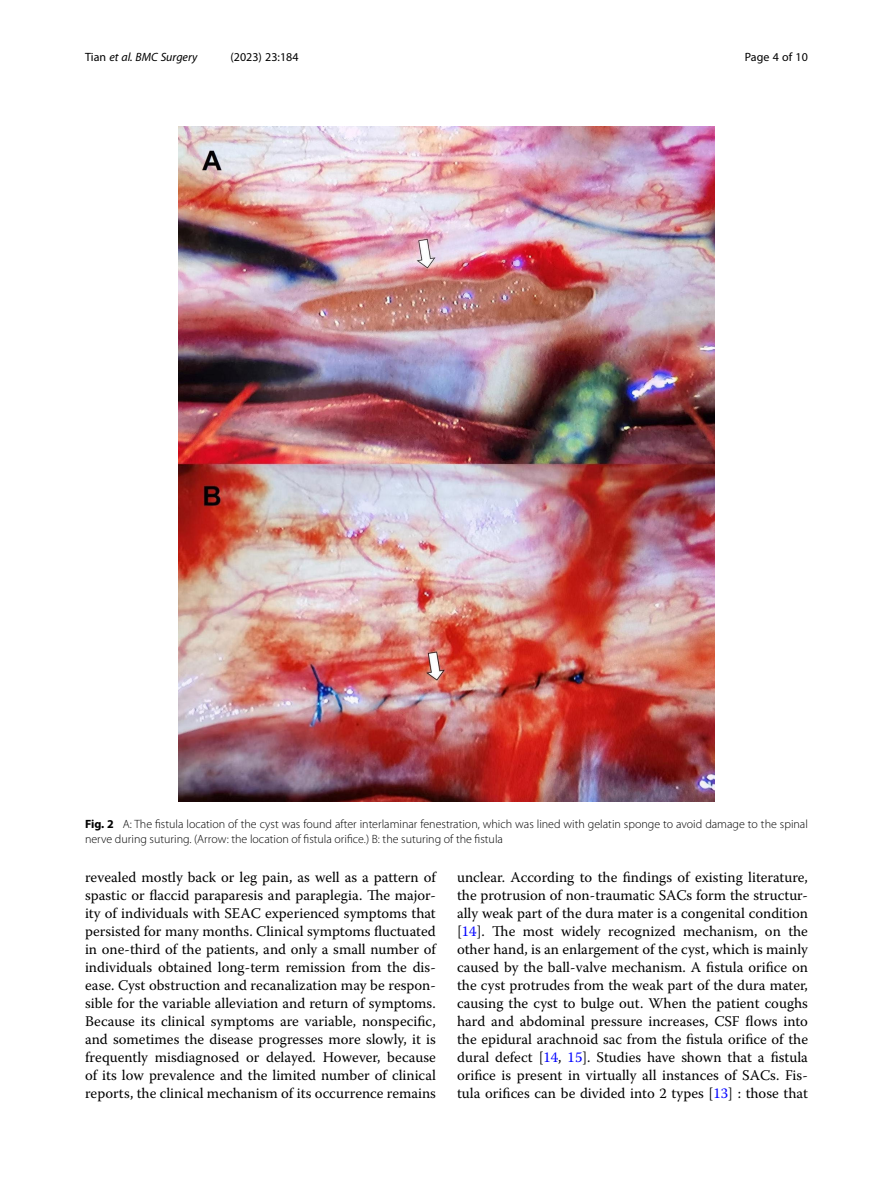
<style>
.page{position:relative;width:893px;height:1191px;background:#fff}
.page>*{position:absolute;margin:0;border:0;box-sizing:border-box;transform-origin:0 0}
.Body_Text{font:14.7px/18px "Warnock Pro";color:#000;text-align:justify}
.Figure_Caption{font:300 12px/15px "Myriad Pro";color:#000}
.t1{font:12px "Myriad Pro";color:#000}
.t2{font:italic 12px "Myriad Pro";color:#000}
.s1{font-style:normal}
.s2{font-weight:700}
.s3{color:#00f}
</style>
<div class="page">
<img style="left:178px;top:126px;width:536px;height:675px">
<p class="t2" style="left:85px;top:50px;width:114px"><span class="s1">Tian</span> et al. BMC Surgery</p>
<p class="t1" style="left:231px;top:50px;width:70px">(2023) 23:184</p>
<p class="t1" style="left:745px;top:50px;width:65px">Page 4 of 10</p>
<p class="Figure_Caption" style="left:85px;top:817px;width:724px"><span class="s2">Fig. 2</span> A: The fistula location of the cyst was found after interlaminar fenestration, which was lined with gelatin sponge to avoid damage to the spinal nerve during suturing. (Arrow: the location of fistula orifice.) B: the suturing of the fistula</p>
<p class="Body_Text" style="left:85px;top:868px;width:352px">revealed mostly back or leg pain, as well as a pattern of spastic or flaccid paraparesis and paraplegia. The major&shy;ity of individuals with SEAC experienced symptoms that persisted for many months. Clinical symptoms fluctuated in one-third of the patients, and only a small number of individuals obtained long-term remission from the dis&shy;ease. Cyst obstruction and recanalization may be respon&shy;sible for the variable alleviation and return of symptoms.<br>Because its clinical symptoms are variable, nonspecific, and sometimes the disease progresses more slowly, it is frequently misdiagnosed or delayed. However, because of its low prevalence and the limited number of clinical reports, the clinical mechanism of its occurrence remains</p>
<p class="Body_Text" style="left:457px;top:868px;width:352px">unclear. According to the findings of existing literature, the protrusion of non-traumatic SACs form the structur&shy;ally weak part of the dura mater is a congenital condition [<span class="s3">14</span>]. The most widely recognized mechanism, on the other hand, is an enlargement of the cyst, which is mainly caused by the ball-valve mechanism. A fistula orifice on the cyst protrudes from the weak part of the dura mater, causing the cyst to bulge out. When the patient coughs hard and abdominal pressure increases, CSF flows into the epidural arachnoid sac from the fistula orifice of the dural defect [<span class="s3">14</span>, <span class="s3">15</span>]. Studies have shown that a fistula orifice is present in virtually all instances of SACs. Fis&shy;tula orifices can be divided into 2 types [<span class="s3">13</span>] : those that</p>
</div>
